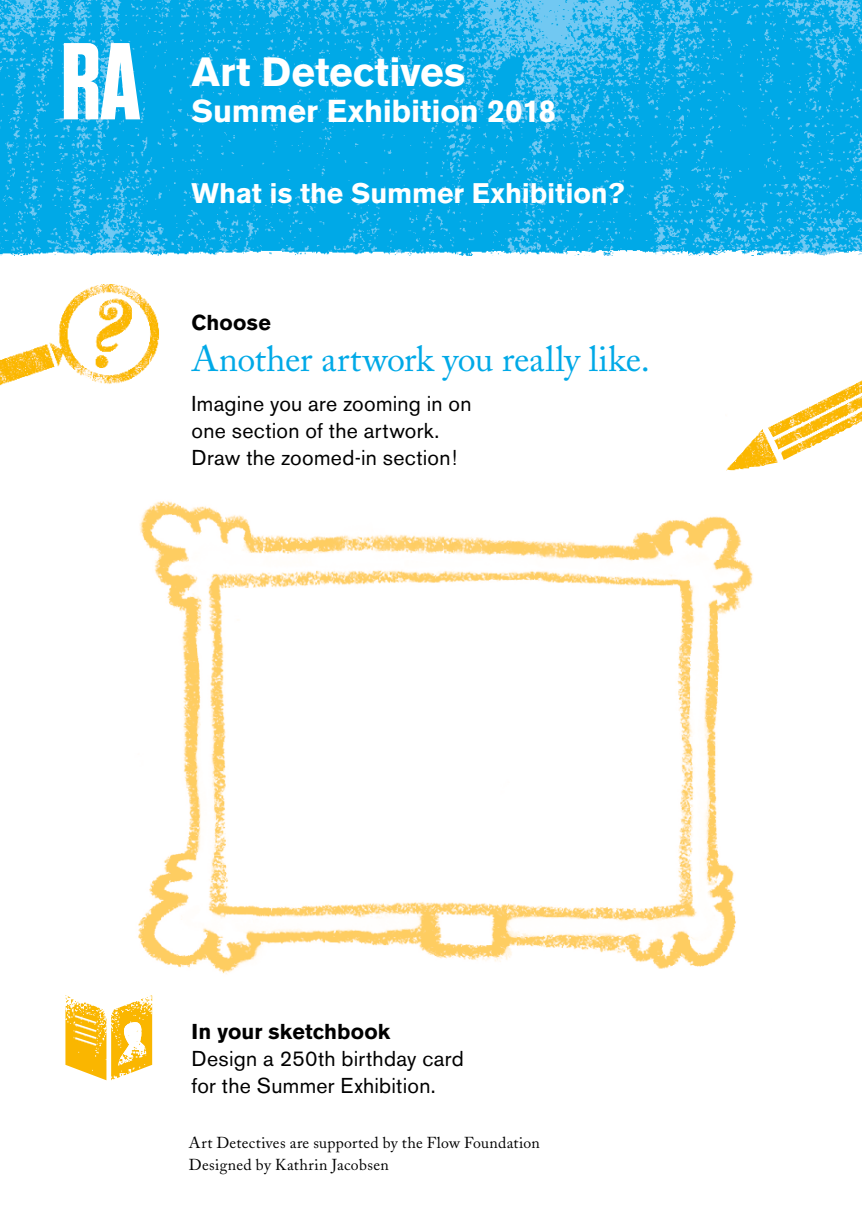
<style>
.page{position:relative;width:862px;height:1212px;background:#fff}
.page>*{position:absolute;margin:0;border:0;box-sizing:border-box;transform-origin:0 0}
.t1{font:700 40.5px "Akzidenz Grotesk BE";color:#fff}
.t2{font:36px "Adobe Caslon";letter-spacing:-.01em;color:#00a9e7}
.t3{font:700 31.5px "Akzidenz Grotesk BE";letter-spacing:-.005em;color:#fff}
.t4{font:700 28.12px "Akzidenz Grotesk BE";letter-spacing:-.005em;color:#fff}
.t5{font:21.38px/27px "Akzidenz Grotesk BE";letter-spacing:.015em;color:#000}
.t6{font:700 21.38px "Akzidenz Grotesk BE";letter-spacing:.01em;color:#000}
.t7{font:15.75px/22.5px "Adobe Caslon";letter-spacing:.02em;color:#000}
</style>
<div class="page">
<img style="left:138px;top:429px;width:633px;height:597px">
<img style="left:0;top:0;width:861px;height:249px">
<img style="left:0;top:249px;width:861px;height:7px">
<svg style="left:64px;top:43px;width:76px;height:76px"></svg>
<img style="left:65px;top:995px;width:41px;height:85px">
<img style="left:111px;top:995px;width:41px;height:85px">
<img style="left:72px;top:1014px;width:25px;height:8px">
<img style="left:72px;top:1022px;width:25px;height:7px">
<img style="left:72px;top:1029px;width:25px;height:7px">
<img style="left:72px;top:1036px;width:25px;height:12px">
<img style="left:118px;top:1022px;width:28px;height:43px">
<img style="left:767px;top:381px;width:94px;height:69px">
<img style="left:0;top:284px;width:160px;height:102px">
<h1 class="t1" style="left:191px;top:48px;width:275px">Art Detectives</h1>
<h3 class="t3" style="left:191px;top:93px;width:366px">Summer Exhibition 2018</h3>
<h3 class="t4" style="left:191px;top:177px;width:434px">What is the Summer Exhibition?</h3>
<p class="t6" style="left:191px;top:310px;width:81px">Choose</p>
<h2 class="t2" style="left:191px;top:337px;width:460px">Another artwork you really like.</h2>
<p class="t5" style="left:191px;top:390px;width:281px">Imagine you are zooming in on one section of the artwork.<br>Draw the zoomed-in section!</p>
<p class="t6" style="left:191px;top:1019px;width:200px">In your sketchbook</p>
<p class="t5" style="left:191px;top:1045px;width:274px">Design a 250th birthday card for the Summer Exhibition.</p>
<p class="t7" style="left:189px;top:1131px;width:352px">Art Detectives are supported by the Flow Foundation<br>Designed by Kathrin Jacobsen</p>
</div>
